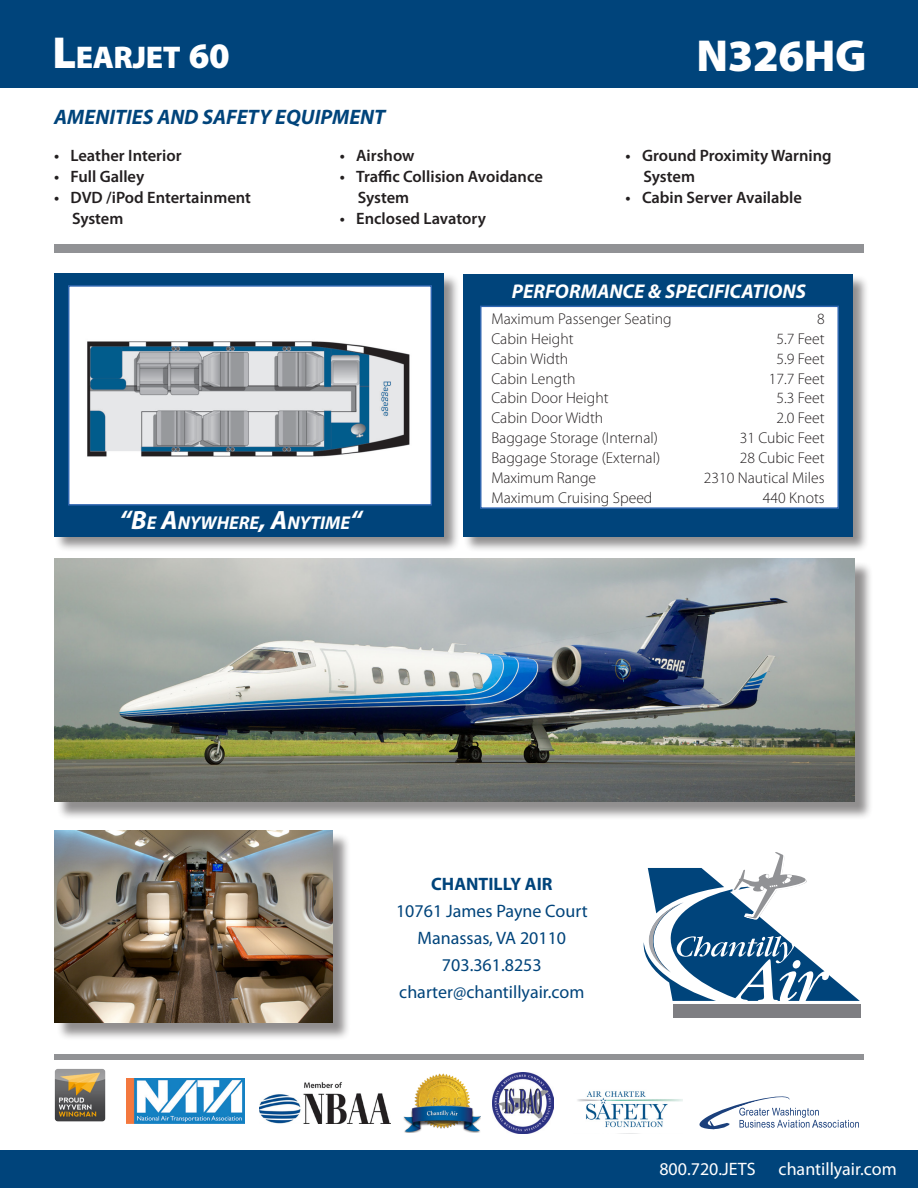
<style>
.page{position:relative;width:918px;height:1188px;background:#fff}
.page>*{position:absolute;margin:0;border:0;box-sizing:border-box;transform-origin:0 0}
.t1{font:900 45px "Myriad Pro";letter-spacing:-.01em;color:#fff}
.t2{font:900 31.5px "Myriad Pro";letter-spacing:-.015em;color:#fff}
.t3{font:italic 700 21px "Myriad Pro";color:#00447b}
.t4{font:italic 700 19.95px "Myriad Pro";color:#fff}
.t5{font:italic 700 18.6px "Myriad Pro";color:#fff}
.t6{font:18px "Myriad Pro";color:#00447b}
.t7{font:18px "Myriad Pro";color:#fff}
.t8{font:700 18px "Myriad Pro";color:#00447b}
.t9{font:600 16.5px/21px "Myriad Pro";color:#231f20}
.t10{font:300 15.6px "Myriad Pro";color:#231f20}
.s1{font-size:45px}
.s2{font-size:36px}
.s3{font-size:26.55px}
</style>
<div class="page">
<div style="left:673px;top:1004px;width:188px;height:14px;background:#7e7e82"></div>
<svg style="left:643px;top:852px;width:217px;height:149px"></svg>
<div style="left:0;top:1150px;width:918px;height:38px;background:#00447b"></div>
<div style="left:0;top:0;width:918px;height:88px;background:#00447b"></div>
<div style="left:54px;top:244px;width:810px;height:8px;background:#919295"></div>
<div style="left:54px;top:273px;width:406px;height:280px;background:#231f20;opacity:.5"></div>
<div style="left:55px;top:273px;width:389px;height:263px;background:#00447b"></div>
<div style="left:68px;top:285px;width:364px;height:221px;background:#fff;border:1px solid #3066b1"></div>
<div style="left:464px;top:274px;width:405px;height:279px;background:#231f20;opacity:.5"></div>
<div style="left:464px;top:274px;width:389px;height:262px;background:#00447b"></div>
<div style="left:480px;top:306px;width:359px;height:203px;background:#fff;border:1px solid #3066b1"></div>
<img style="left:126px;top:1079px;width:118px;height:45px">
<img style="left:260px;top:1082px;width:130px;height:41px">
<img style="left:577px;top:1091px;width:105px;height:43px">
<img style="left:493px;top:1072px;width:61px;height:61px">
<div style="left:54px;top:1054px;width:810px;height:6px;background:#919295"></div>
<svg style="left:699px;top:1097px;width:160px;height:32px"></svg>
<img style="left:403px;top:1073px;width:77px;height:59px">
<img style="left:54px;top:1069px;width:52px;height:53px">
<img style="left:87px;top:341px;width:323px;height:116px">
<div style="left:56px;top:561px;width:817px;height:259px;background:#231f20;opacity:.5"></div>
<img style="left:54px;top:559px;width:801px;height:242px">
<div style="left:56px;top:833px;width:295px;height:209px;background:#231f20;opacity:.5"></div>
<img style="left:54px;top:831px;width:278px;height:192px">
<p class="t2" style="left:52px;top:37px;width:179px"><span class="s1">L</span>EARJET <span class="s2">60</span></p>
<p class="t1" style="left:697px;top:26px;width:171px">N326HG</p>
<p class="t3" style="left:54px;top:103px;width:333px">AMENITIES AND SAFETY EQUIPMENT</p>
<p class="t9" style="left:54px;top:144px;width:129px">• Leather Interior</p>
<p class="t9" style="left:54px;top:165px;width:92px">• Full Galley</p>
<p class="t9" style="left:72px;top:186px;width:181px;text-indent:-18px">• DVD /iPod Entertainment<br>System</p>
<p class="t9" style="left:340px;top:144px;width:76px">• Airshow</p>
<p class="t9" style="left:358px;top:165px;width:187px;text-indent:-18px">• Traffic Collision Avoidance<br>System</p>
<p class="t9" style="left:340px;top:207px;width:148px">• Enclosed Lavatory</p>
<p class="t9" style="left:644px;top:144px;width:190px;text-indent:-18px">• Ground Proximity Warning<br>System</p>
<p class="t9" style="left:626px;top:186px;width:178px">• Cabin Server Available</p>
<p class="t4" style="left:512px;top:278px;width:296px">PERFORMANCE &amp; SPECIFICATIONS</p>
<p class="t5" style="left:119px;top:511px;width:244px"><span class="s3">“B</span>E <span class="s3">A</span>NYWHERE<span class="s3">, A</span>NYTIME<span class="s3">“</span></p>
<p class="t10" style="left:491px;top:309px;width:182px">Maximum Passenger Seating</p>
<p class="t10" style="left:817px;top:309px;width:9px">8</p>
<p class="t10" style="left:491px;top:329px;width:84px">Cabin Height</p>
<p class="t10" style="left:777px;top:329px;width:50px">5.7 Feet</p>
<p class="t10" style="left:491px;top:349px;width:78px">Cabin Width</p>
<p class="t10" style="left:777px;top:349px;width:50px">5.9 Feet</p>
<p class="t10" style="left:491px;top:369px;width:86px">Cabin Length</p>
<p class="t10" style="left:769px;top:369px;width:57px">17.7 Feet</p>
<p class="t10" style="left:491px;top:389px;width:119px">Cabin Door Height</p>
<p class="t10" style="left:777px;top:389px;width:50px">5.3 Feet</p>
<p class="t10" style="left:491px;top:409px;width:113px">Cabin Door Width</p>
<p class="t10" style="left:777px;top:409px;width:50px">2.0 Feet</p>
<p class="t10" style="left:491px;top:429px;width:168px">Baggage Storage (Internal)</p>
<p class="t10" style="left:740px;top:429px;width:86px">31 Cubic Feet</p>
<p class="t10" style="left:491px;top:448px;width:170px">Baggage Storage (External)</p>
<p class="t10" style="left:740px;top:448px;width:86px">28 Cubic Feet</p>
<p class="t10" style="left:491px;top:468px;width:106px">Maximum Range</p>
<p class="t10" style="left:704px;top:468px;width:122px">2310 Nautical Miles</p>
<p class="t10" style="left:491px;top:488px;width:163px">Maximum Cruising Speed</p>
<p class="t10" style="left:763px;top:488px;width:63px">440 Knots</p>
<p class="t8" style="left:431px;top:872px;width:123px">CHANTILLY AIR</p>
<p class="t6" style="left:396px;top:899px;width:193px">10761 James Payne Court</p>
<p class="t6" style="left:418px;top:926px;width:150px">Manassas, VA 20110</p>
<p class="t6" style="left:442px;top:953px;width:101px">703.361.8253</p>
<p class="t6" style="left:399px;top:980px;width:187px">charter@chantillyair.com</p>
<p class="t7" style="left:659px;top:1158px;width:98px">800.720.JETS</p>
<p class="t7" style="left:779px;top:1158px;width:120px">chantillyair.com</p>
</div>
